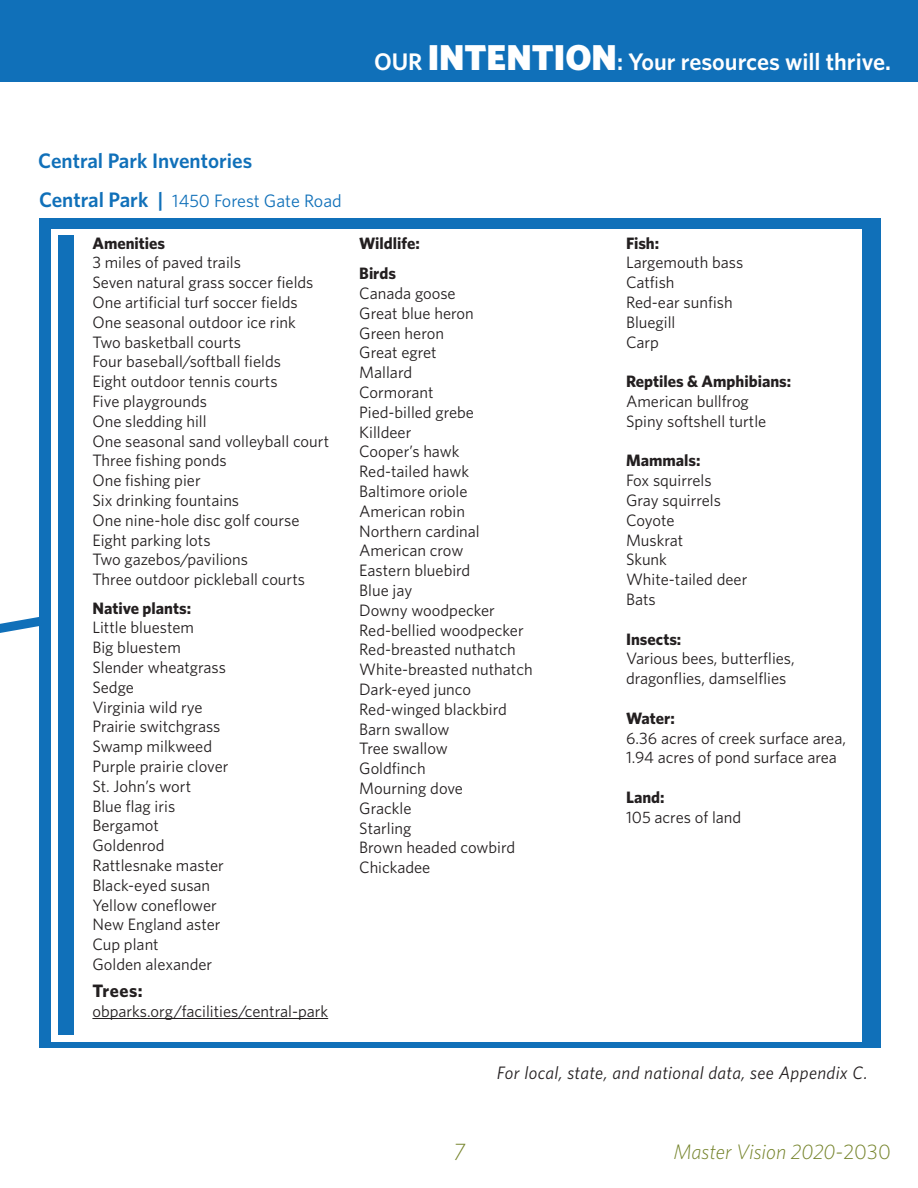
<style>
.page{position:relative;width:918px;height:1188px;background:#fff}
.page>*{position:absolute;margin:0;border:0;box-sizing:border-box;transform-origin:0 0}
.t1{font:600 24px "Whitney";color:#fff}
.t2{font:italic 300 24px "Whitney";color:#76842c}
.t3{font:600 21px "Whitney";color:#1070b9}
.t4{font:italic 300 21px "Whitney";color:#76842c}
.t5{font:italic 18px "Whitney";letter-spacing:.02em;color:#231f20}
.t6{font:18px "Whitney";color:#1070b9}
.t7{font:700 18px "Whitney";letter-spacing:.03em;color:#231f20}
.Normal__Web{font:16.5px/19.8px "Whitney";color:#231f20}
.Normal__Web-2{font:700 16.5px "Whitney";color:#231f20}
.s1{font-weight:900;font-size:36px}
.s2{font-weight:600;font-size:21px}
.s3{font-style:normal}
</style>
<div class="page">
<div style="left:0;top:0;width:918px;height:82px;background:#1070b9"></div>
<svg style="left:0;top:617px;width:39px;height:16px"></svg>
<div style="left:39px;top:219px;width:842px;height:829px;background:#1070b9"></div>
<div style="left:51px;top:229px;width:810px;height:813px;background:#fff"></div>
<div style="left:58px;top:235px;width:16px;height:800px;background:#1070b9"></div>
<hr style="left:92px;top:1018px;width:236px;height:1px;background:#231f20">
<p class="t1" style="left:374px;top:45px;width:518px">OUR <span class="s1">INTENTION</span>: Your resources will thrive.</p>
<p class="t3" style="left:38px;top:147px;width:215px">Central Park Inventories</p>
<p class="t6" style="left:39px;top:189px;width:304px"><span class="s2">Central Park |</span> 1450 Forest Gate Road</p>
<p class="Normal__Web-2" style="left:92px;top:232px;width:74px">Amenities</p>
<p class="Normal__Web" style="left:92px;top:252px;width:150px">3 miles of paved trails</p>
<p class="Normal__Web" style="left:92px;top:272px;width:223px">Seven natural grass soccer fields</p>
<p class="Normal__Web" style="left:92px;top:292px;width:207px">One artificial turf soccer fields</p>
<p class="Normal__Web" style="left:92px;top:312px;width:205px">One seasonal outdoor ice rink</p>
<p class="Normal__Web" style="left:92px;top:332px;width:150px">Two basketball courts</p>
<p class="Normal__Web" style="left:92px;top:351px;width:190px">Four baseball/softball fields</p>
<p class="Normal__Web" style="left:92px;top:371px;width:187px">Eight outdoor tennis courts</p>
<p class="Normal__Web" style="left:92px;top:391px;width:116px">Five playgrounds</p>
<p class="Normal__Web" style="left:92px;top:411px;width:116px">One sledding hill</p>
<p class="Normal__Web" style="left:92px;top:431px;width:238px">One seasonal sand volleyball court</p>
<p class="Normal__Web" style="left:92px;top:450px;width:136px">Three fishing ponds</p>
<p class="Normal__Web" style="left:92px;top:470px;width:110px">One fishing pier</p>
<p class="Normal__Web" style="left:92px;top:490px;width:148px">Six drinking fountains</p>
<p class="Normal__Web" style="left:92px;top:510px;width:209px">One nine-hole disc golf course</p>
<p class="Normal__Web" style="left:92px;top:530px;width:120px">Eight parking lots</p>
<p class="Normal__Web" style="left:92px;top:549px;width:157px">Two gazebos/pavilions</p>
<p class="Normal__Web" style="left:92px;top:569px;width:214px">Three outdoor pickleball courts</p>
<p class="Normal__Web-2" style="left:92px;top:597px;width:100px">Native plants:</p>
<p class="Normal__Web" style="left:92px;top:617px;width:103px">Little bluestem</p>
<p class="Normal__Web" style="left:92px;top:637px;width:90px">Big bluestem</p>
<p class="Normal__Web" style="left:92px;top:657px;width:135px">Slender wheatgrass</p>
<p class="Normal__Web" style="left:92px;top:677px;width:43px">Sedge</p>
<p class="Normal__Web" style="left:92px;top:697px;width:112px">Virginia wild rye</p>
<p class="Normal__Web" style="left:92px;top:716px;width:130px">Prairie switchgrass</p>
<p class="Normal__Web" style="left:92px;top:736px;width:121px">Swamp milkweed</p>
<p class="Normal__Web" style="left:92px;top:756px;width:138px">Purple prairie clover</p>
<p class="Normal__Web" style="left:92px;top:776px;width:100px">St. John’s wort</p>
<p class="Normal__Web" style="left:92px;top:796px;width:84px">Blue flag iris</p>
<p class="Normal__Web" style="left:92px;top:815px;width:68px">Bergamot</p>
<p class="Normal__Web" style="left:92px;top:835px;width:74px">Goldenrod</p>
<p class="Normal__Web" style="left:92px;top:855px;width:133px">Rattlesnake master</p>
<p class="Normal__Web" style="left:92px;top:875px;width:119px">Black-eyed susan</p>
<p class="Normal__Web" style="left:92px;top:895px;width:126px">Yellow coneflower</p>
<p class="Normal__Web" style="left:92px;top:914px;width:130px">New England aster</p>
<p class="Normal__Web" style="left:92px;top:934px;width:68px">Cup plant</p>
<p class="Normal__Web" style="left:92px;top:954px;width:121px">Golden alexander</p>
<p class="t7" style="left:92px;top:979px;width:52px">Trees:</p>
<p class="Normal__Web" style="left:92px;top:1001px;width:237px">obparks.org/facilities/central-park</p>
<p class="Normal__Web-2" style="left:359px;top:232px;width:62px">Wildlife:</p>
<p class="Normal__Web-2" style="left:359px;top:262px;width:38px">Birds</p>
<p class="Normal__Web" style="left:359px;top:283px;width:98px">Canada goose</p>
<p class="Normal__Web" style="left:359px;top:303px;width:116px">Great blue heron</p>
<p class="Normal__Web" style="left:359px;top:323px;width:86px">Green heron</p>
<p class="Normal__Web" style="left:359px;top:342px;width:79px">Great egret</p>
<p class="Normal__Web" style="left:359px;top:362px;width:54px">Mallard</p>
<p class="Normal__Web" style="left:359px;top:382px;width:76px">Cormorant</p>
<p class="Normal__Web" style="left:359px;top:402px;width:116px">Pied-billed grebe</p>
<p class="Normal__Web" style="left:359px;top:422px;width:54px">Killdeer</p>
<p class="Normal__Web" style="left:359px;top:441px;width:102px">Cooper’s hawk</p>
<p class="Normal__Web" style="left:359px;top:461px;width:112px">Red-tailed hawk</p>
<p class="Normal__Web" style="left:359px;top:481px;width:110px">Baltimore oriole</p>
<p class="Normal__Web" style="left:359px;top:501px;width:107px">American robin</p>
<p class="Normal__Web" style="left:359px;top:521px;width:122px">Northern cardinal</p>
<p class="Normal__Web" style="left:359px;top:540px;width:106px">American crow</p>
<p class="Normal__Web" style="left:359px;top:560px;width:113px">Eastern bluebird</p>
<p class="Normal__Web" style="left:359px;top:580px;width:55px">Blue jay</p>
<p class="Normal__Web" style="left:359px;top:600px;width:137px">Downy woodpecker</p>
<p class="Normal__Web" style="left:359px;top:620px;width:166px">Red-bellied woodpecker</p>
<p class="Normal__Web" style="left:359px;top:639px;width:158px">Red-breasted nuthatch</p>
<p class="Normal__Web" style="left:359px;top:659px;width:175px">White-breasted nuthatch</p>
<p class="Normal__Web" style="left:359px;top:679px;width:113px">Dark-eyed junco</p>
<p class="Normal__Web" style="left:359px;top:699px;width:149px">Red-winged blackbird</p>
<p class="Normal__Web" style="left:359px;top:719px;width:92px">Barn swallow</p>
<p class="Normal__Web" style="left:359px;top:738px;width:90px">Tree swallow</p>
<p class="Normal__Web" style="left:359px;top:758px;width:68px">Goldfinch</p>
<p class="Normal__Web" style="left:359px;top:778px;width:105px">Mourning dove</p>
<p class="Normal__Web" style="left:359px;top:798px;width:54px">Grackle</p>
<p class="Normal__Web" style="left:359px;top:818px;width:54px">Starling</p>
<p class="Normal__Web" style="left:359px;top:837px;width:158px">Brown headed cowbird</p>
<p class="Normal__Web" style="left:359px;top:857px;width:73px">Chickadee</p>
<p class="Normal__Web-2" style="left:626px;top:232px;width:35px">Fish:</p>
<p class="Normal__Web" style="left:626px;top:252px;width:119px">Largemouth bass</p>
<p class="Normal__Web" style="left:626px;top:272px;width:50px">Catfish</p>
<p class="Normal__Web" style="left:626px;top:292px;width:108px">Red-ear sunfish</p>
<p class="Normal__Web" style="left:626px;top:312px;width:51px">Bluegill</p>
<p class="Normal__Web" style="left:626px;top:332px;width:35px">Carp</p>
<p class="Normal__Web-2" style="left:626px;top:370px;width:167px">Reptiles &amp; Amphibians:</p>
<p class="Normal__Web" style="left:626px;top:391px;width:124px">American bullfrog</p>
<p class="Normal__Web" style="left:626px;top:411px;width:142px">Spiny softshell turtle</p>
<p class="Normal__Web-2" style="left:626px;top:450px;width:76px">Mammals:</p>
<p class="Normal__Web" style="left:626px;top:470px;width:87px">Fox squirrels</p>
<p class="Normal__Web" style="left:626px;top:490px;width:97px">Gray squirrels</p>
<p class="Normal__Web" style="left:626px;top:510px;width:50px">Coyote</p>
<p class="Normal__Web" style="left:626px;top:530px;width:59px">Muskrat</p>
<p class="Normal__Web" style="left:626px;top:549px;width:42px">Skunk</p>
<p class="Normal__Web" style="left:626px;top:569px;width:123px">White-tailed deer</p>
<p class="Normal__Web" style="left:626px;top:589px;width:31px">Bats</p>
<p class="Normal__Web-2" style="left:626px;top:628px;width:57px">Insects:</p>
<p class="Normal__Web" style="left:626px;top:648px;width:170px">Various bees, butterflies, dragonflies, damselflies</p>
<p class="Normal__Web-2" style="left:626px;top:707px;width:50px">Water:</p>
<p class="Normal__Web" style="left:626px;top:728px;width:222px">6.36 acres of creek surface area,</p>
<p class="Normal__Web" style="left:626px;top:747px;width:213px">1.94 acres of pond surface area</p>
<p class="Normal__Web-2" style="left:626px;top:786px;width:40px">Land:</p>
<p class="Normal__Web" style="left:626px;top:807px;width:117px">105 acres of land</p>
<p class="t5" style="left:497px;top:1061px;width:373px">For local, state, and national data, see Appendix C.</p>
<h1 class="t2" style="left:453px;top:1135px;width:13px">7</h1>
<p class="t4" style="left:673px;top:1138px;width:219px">Master Vision 2020-<span class="s3">2030</span></p>
</div>
